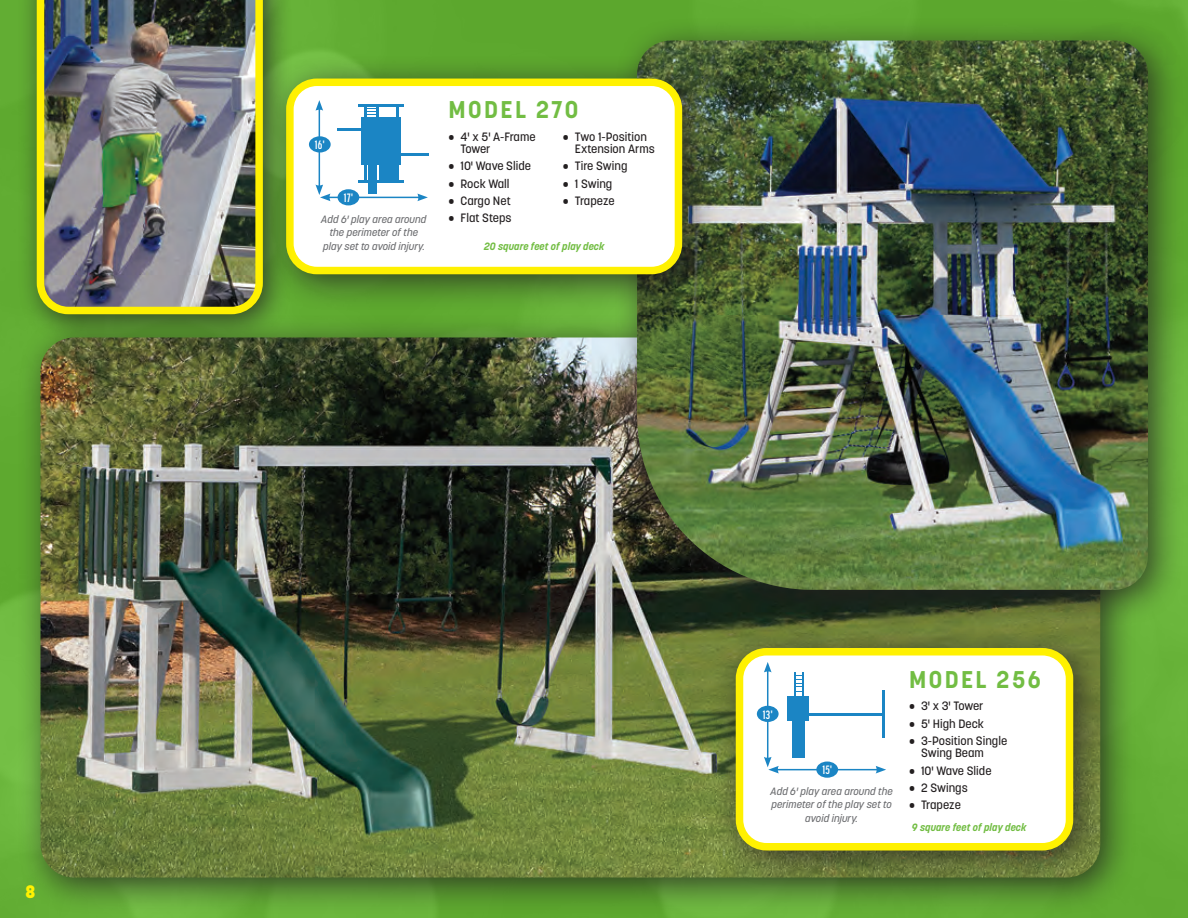
<style>
.page{position:relative;width:1188px;height:918px;background:#fff}
.page>*{position:absolute;margin:0;border:0;box-sizing:border-box;transform-origin:0 0}
.t1{font:700 24px "Korolev";letter-spacing:.1em;color:#72bd43}
.t2{font:800 18px "Korolev";color:#fff101}
.t3{font:500 12px/12px "Korolev";color:#231f20}
.t4{font:500 12px/12px "Korolev";letter-spacing:-.02em;color:#231f20}
.t5{font:700 12px "Korolev Compressed";letter-spacing:.03em;color:#fff}
.t6{font:italic 500 10.5px/13.5px "Korolev";color:#6c6d70;text-align:center}
.t7{font:italic 700 10.5px "Korolev";color:#72bd43}
</style>
<div class="page">
<img style="left:0;top:0;width:1188px;height:918px">
<div style="left:17px;top:314px;width:1121px;height:601px;background:#231f20;opacity:.75"></div>
<img style="left:40px;top:338px;width:672px;height:540px">
<div style="left:614px;top:17px;width:571px;height:610px;background:#231f20;opacity:.75"></div>
<img style="left:637px;top:40px;width:511px;height:550px">
<div style="left:263px;top:55px;width:456px;height:256px;background:#231f20;opacity:.75"></div>
<div style="left:290px;top:82px;width:388px;height:189px;background:#fff;border-radius:27px"></div>
<div style="left:286px;top:79px;width:396px;height:195px;border:8px solid #fff101;border-radius:27px"></div>
<hr style="left:319px;top:108px;width:1px;height:79px;background:#1b85c4">
<svg style="left:316px;top:100px;width:7px;height:11px"></svg>
<hr style="left:328px;top:197px;width:92px;height:1px;background:#1b85c4">
<svg style="left:417px;top:194px;width:11px;height:7px"></svg>
<svg style="left:316px;top:185px;width:15px;height:16px"></svg>
<div style="left:338px;top:189px;width:21px;height:16px;background:#1b85c4;border-radius:50%"></div>
<div style="left:309px;top:136px;width:22px;height:17px;background:#1b85c4;border-radius:50%"></div>
<hr style="left:359px;top:104px;width:45px;height:2px;background:#1b85c4">
<hr style="left:359px;top:181px;width:45px;height:2px;background:#1b85c4">
<hr style="left:364px;top:104px;width:3px;height:41px;background:#1b85c4">
<hr style="left:364px;top:142px;width:3px;height:41px;background:#1b85c4">
<hr style="left:396px;top:104px;width:3px;height:41px;background:#1b85c4">
<hr style="left:396px;top:142px;width:3px;height:41px;background:#1b85c4">
<hr style="left:376px;top:104px;width:2px;height:41px;background:#1b85c4">
<hr style="left:368px;top:153px;width:60px;height:2px;background:#1b85c4">
<div style="left:379px;top:157px;width:19px;height:25px;background:#1b85c4"></div>
<hr style="left:337px;top:128px;width:35px;height:2px;background:#1b85c4">
<div style="left:361px;top:118px;width:40px;height:47px;background:#1b85c4"></div>
<svg style="left:367px;top:108px;width:9px;height:7px"></svg>
<div style="left:368px;top:162px;width:9px;height:32px;background:#1b85c4"></div>
<div style="left:712px;top:625px;width:398px;height:263px;background:#231f20;opacity:.75"></div>
<div style="left:740px;top:652px;width:330px;height:195px;background:#fff;border-radius:27px"></div>
<div style="left:736px;top:648px;width:337px;height:202px;border:8px solid #fff101;border-radius:27px"></div>
<hr style="left:882px;top:690px;width:3px;height:48px;background:#1b85c4">
<hr style="left:795px;top:713px;width:89px;height:3px;background:#1b85c4">
<div style="left:792px;top:710px;width:13px;height:48px;background:#1b85c4"></div>
<div style="left:788px;top:696px;width:21px;height:24px;background:#1b85c4"></div>
<svg style="left:794px;top:672px;width:10px;height:24px"></svg>
<hr style="left:767px;top:670px;width:1px;height:89px;background:#1b85c4">
<svg style="left:764px;top:662px;width:8px;height:10px"></svg>
<hr style="left:776px;top:769px;width:102px;height:1px;background:#1b85c4">
<svg style="left:876px;top:766px;width:10px;height:7px"></svg>
<svg style="left:764px;top:757px;width:15px;height:16px"></svg>
<div style="left:816px;top:762px;width:22px;height:16px;background:#1b85c4;border-radius:50%"></div>
<div style="left:757px;top:706px;width:22px;height:16px;background:#1b85c4;border-radius:50%"></div>
<div style="left:18px;top:0;width:275px;height:344px;background:#231f20;opacity:.75"></div>
<img style="left:37px;top:0;width:226px;height:314px">
<h2 class="t2" style="left:25px;top:880px;width:11px">8</h2>
<h1 class="t1" style="left:449px;top:95px;width:131px">MODEL 270</h1>
<p class="t4" style="left:461px;top:131px;width:77px;text-indent:-12px">• 4' x 5' A-Frame<br>Tower</p>
<p class="t3" style="left:449px;top:160px;width:84px">• 10' Wave Slide</p>
<p class="t3" style="left:449px;top:177px;width:63px">• Rock Wall</p>
<p class="t3" style="left:449px;top:195px;width:64px">• Cargo Net</p>
<p class="t3" style="left:449px;top:212px;width:65px">• Flat Steps</p>
<p class="t3" style="left:575px;top:131px;width:81px;text-indent:-12px">• Two 1-Position<br>Extension Arms</p>
<p class="t3" style="left:563px;top:160px;width:66px">• Tire Swing</p>
<p class="t3" style="left:563px;top:177px;width:51px">• 1 Swing</p>
<p class="t5" style="left:315px;top:138px;width:11px">16'</p>
<p class="t5" style="left:344px;top:191px;width:11px">17'</p>
<p class="t3" style="left:563px;top:195px;width:53px">• Trapeze</p>
<p class="t6" style="left:321px;top:212px;width:107px">Add 6' play area around the perimeter of the play set to avoid injury.</p>
<p class="t7" style="left:484px;top:239px;width:122px">20 square feet of play deck</p>
<p class="t5" style="left:763px;top:708px;width:11px">13'</p>
<p class="t5" style="left:822px;top:764px;width:11px">15'</p>
<p class="t6" style="left:771px;top:785px;width:124px">Add 6' play area around the perimeter of the play set to avoid injury.</p>
<h1 class="t1" style="left:909px;top:664px;width:133px">MODEL 256</h1>
<p class="t3" style="left:909px;top:700px;width:76px">• 3' x 3' Tower</p>
<p class="t3" style="left:909px;top:718px;width:76px">• 5' High Deck</p>
<p class="t3" style="left:921px;top:735px;width:88px;text-indent:-12px">• 3-Position Single<br>Swing Beam</p>
<p class="t3" style="left:909px;top:764px;width:84px">• 10' Wave Slide</p>
<p class="t3" style="left:909px;top:782px;width:60px">• 2 Swings</p>
<p class="t3" style="left:909px;top:799px;width:53px">• Trapeze</p>
<p class="t7" style="left:912px;top:820px;width:116px">9 square feet of play deck</p>
</div>
